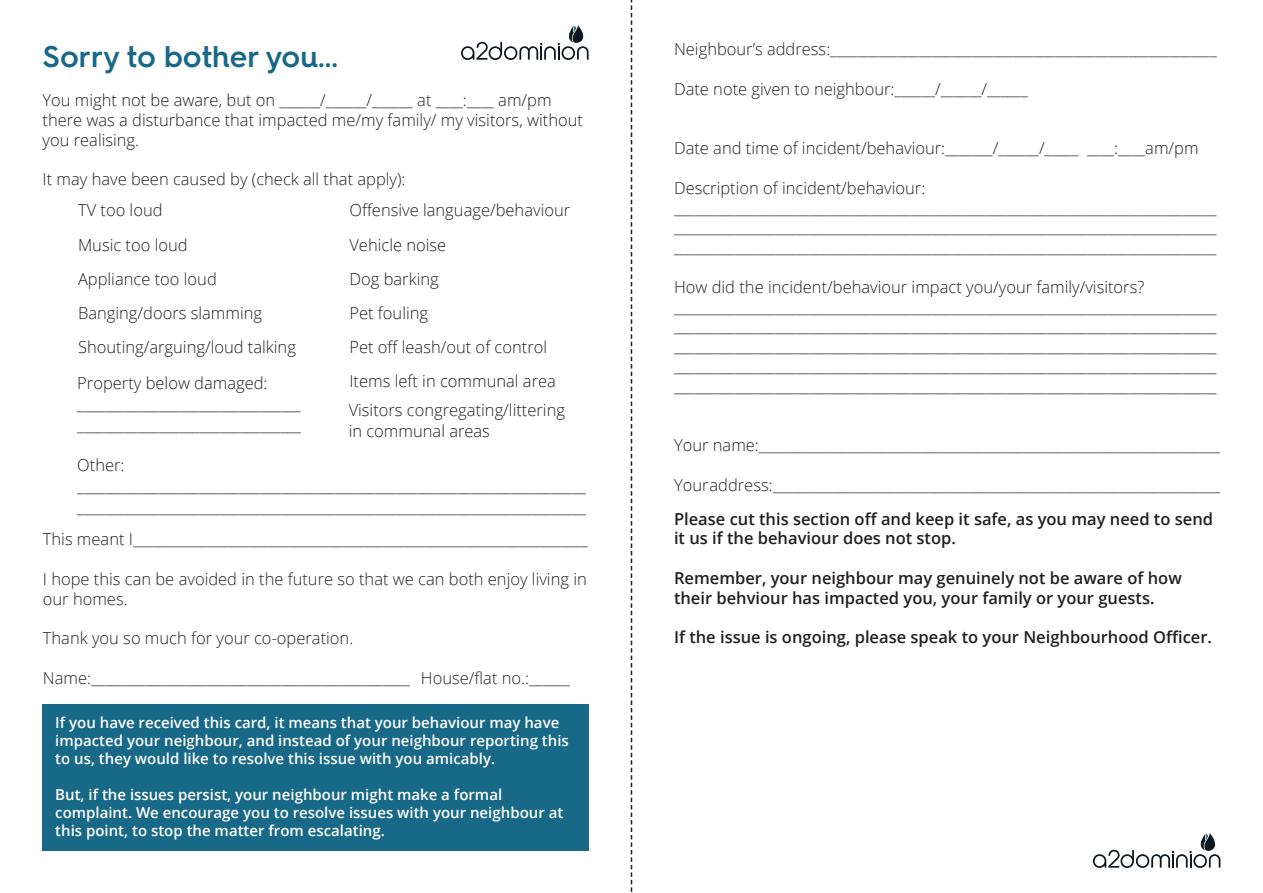
<style>
.page{position:relative;width:1263px;height:893px;background:#fff}
.page>*{position:absolute;margin:0;border:0;box-sizing:border-box;transform-origin:0 0}
.t1{font:600 30px "Hurme Geometric Sans 4";color:#186887}
.Body_copy_bold{font:300 16.5px/21px "Open Sans";color:#231f20}
.t2{font:600 16.5px/19.8px "Open Sans";color:#231f20}
.t3{font:600 15px/18px "Open Sans";color:#fff}
</style>
<div class="page">
<div style="left:43px;top:704px;width:546px;height:146px;background:#186887"></div>
<svg style="left:631px;top:0;width:1px;height:892px"></svg>
<svg style="left:461px;top:25px;width:128px;height:35px"></svg>
<svg style="left:1093px;top:833px;width:127px;height:35px"></svg>
<p class="t1" style="left:43px;top:35px;width:297px">Sorry to bother you...</p>
<p class="Body_copy_bold" style="left:43px;top:90px;width:542px;line-height:19.8px">You might not be aware, but on ______/______/______ at ____:____ am/pm there was a disturbance that impacted me/my family/ my visitors, without you realising.</p>
<p class="Body_copy_bold" style="left:43px;top:168px;width:365px">It may have been caused by (check all that apply):</p>
<p class="Body_copy_bold" style="left:78px;top:200px;width:86px">TV too loud</p>
<p class="Body_copy_bold" style="left:78px;top:234px;width:111px">Music too loud</p>
<p class="Body_copy_bold" style="left:78px;top:268px;width:140px">Appliance too loud</p>
<p class="Body_copy_bold" style="left:78px;top:302px;width:186px">Banging/doors slamming</p>
<p class="Body_copy_bold" style="left:78px;top:336px;width:219px">Shouting/arguing/loud talking</p>
<p class="Body_copy_bold" style="left:349px;top:200px;width:222px">Offensive language/behaviour</p>
<p class="Body_copy_bold" style="left:349px;top:234px;width:98px">Vehicle noise</p>
<p class="Body_copy_bold" style="left:349px;top:268px;width:91px">Dog barking</p>
<p class="Body_copy_bold" style="left:349px;top:302px;width:80px">Pet fouling</p>
<p class="Body_copy_bold" style="left:349px;top:336px;width:199px">Pet off leash/out of control</p>
<p class="Body_copy_bold" style="left:77px;top:372px;width:192px">Property below damaged:</p>
<p class="Body_copy_bold" style="left:349px;top:370px;width:208px">Items left in communal area</p>
<p class="Body_copy_bold" style="left:77px;top:393px;width:225px">_________________________________ _________________________________</p>
<p class="Body_copy_bold" style="left:77px;top:454px;width:510px">Other: ___________________________________________________________________________ ___________________________________________________________________________</p>
<p class="Body_copy_bold" style="left:43px;top:528px;width:546px">This meant I___________________________________________________________________</p>
<p class="Body_copy_bold" style="left:43px;top:569px;width:545px;line-height:19.8px">I hope this can be avoided in the future so that we can both enjoy living in our homes.</p>
<p class="Body_copy_bold" style="left:43px;top:627px;width:312px">Thank you so much for your co-operation.</p>
<p class="Body_copy_bold" style="left:43px;top:667px;width:528px">Name:_______________________________________________ House/flat no.:______</p>
<p class="t3" style="left:55px;top:713px;width:515px">If you have received this card, it means that your behaviour may have impacted your neighbour, and instead of your neighbour reporting this to us, they would like to resolve this issue with you amicably.</p>
<p class="t3" style="left:55px;top:785px;width:509px">But, if the issues persist, your neighbour might make a formal complaint. We encourage you to resolve issues with your neighbour at this point, to stop the matter from escalating.</p>
<p class="Body_copy_bold" style="left:349px;top:399px;width:218px">Visitors congregating/littering in communal areas</p>
<p class="Body_copy_bold" style="left:674px;top:38px;width:544px">Neighbour’s address:_________________________________________________________</p>
<p class="Body_copy_bold" style="left:674px;top:78px;width:355px">Date note given to neighbour:______/______/______</p>
<p class="Body_copy_bold" style="left:674px;top:137px;width:526px">Date and time of incident/behaviour:_______/______/_____ ____:____am/pm</p>
<p class="Body_copy_bold" style="left:674px;top:177px;width:253px">Description of incident/behaviour:</p>
<p class="Body_copy_bold" style="left:674px;top:197px;width:544px">________________________________________________________________________________</p>
<p class="Body_copy_bold" style="left:674px;top:216px;width:544px">________________________________________________________________________________</p>
<p class="Body_copy_bold" style="left:674px;top:236px;width:544px">________________________________________________________________________________</p>
<p class="Body_copy_bold" style="left:674px;top:276px;width:472px">How did the incident/behaviour impact you/your family/visitors?</p>
<p class="Body_copy_bold" style="left:674px;top:296px;width:544px">________________________________________________________________________________</p>
<p class="Body_copy_bold" style="left:674px;top:315px;width:544px">________________________________________________________________________________</p>
<p class="Body_copy_bold" style="left:674px;top:335px;width:544px">________________________________________________________________________________</p>
<p class="Body_copy_bold" style="left:674px;top:355px;width:544px">________________________________________________________________________________</p>
<p class="Body_copy_bold" style="left:674px;top:375px;width:544px">________________________________________________________________________________</p>
<p class="Body_copy_bold" style="left:674px;top:434px;width:548px">Your name:____________________________________________________________________</p>
<p class="Body_copy_bold" style="left:674px;top:474px;width:548px">Your address:__________________________________________________________________</p>
<p class="t2" style="left:674px;top:508px;width:541px">Please cut this section off and keep it safe, as you may need to send it us if the behaviour does not stop.</p>
<p class="t2" style="left:674px;top:568px;width:509px">Remember, your neighbour may genuinely not be aware of how their behviour has impacted you, your family or your guests.</p>
<p class="t2" style="left:674px;top:627px;width:539px">If the issue is ongoing, please speak to your Neighbourhood Officer.</p>
</div>
